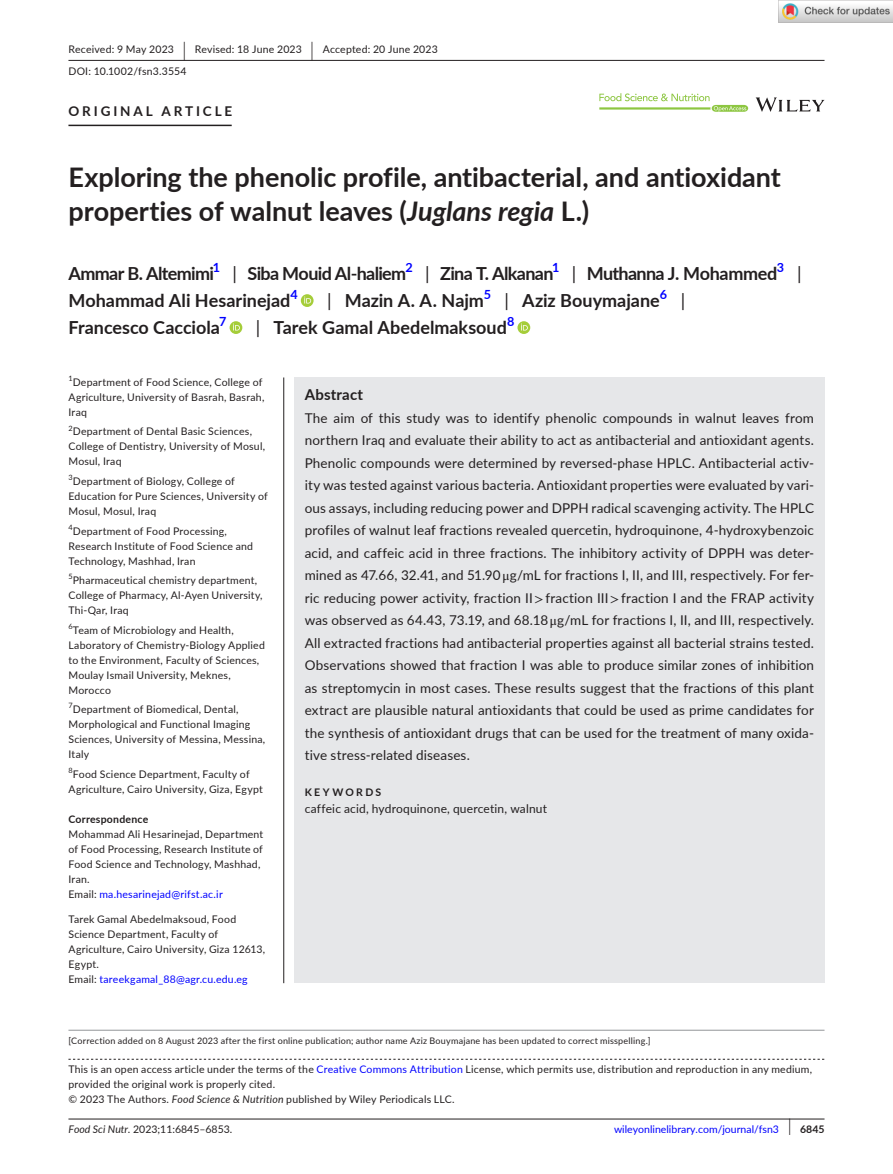
<style>
.page{position:relative;width:893px;height:1174px;background:#fff}
.page>*{position:absolute;margin:0;border:0;box-sizing:border-box;transform-origin:0 0}
.t1{font:700 27px/34.5px "Lato";color:#231f20}
.t2{font:700 18px "Lato";letter-spacing:-.005em;color:#231f20}
.t3{font:700 18px "Lato";letter-spacing:-.035em;color:#231f20}
.t4{font:700 18px "Lato";letter-spacing:-.025em;color:#231f20}
.t5{font:18px "Lato";color:#231f20}
.t6{font:700 15px "Lato";letter-spacing:.015em;color:#231f20}
.t7{font:13.5px/22.5px "Lato";letter-spacing:.01em;color:#231f20;text-align:justify}
.t8{font:700 13.5px "Lato";letter-spacing:.215em;color:#231f20}
.t9{font:700 12.6px "Lato";color:#00f}
.t10{font:12px "Lato";letter-spacing:.015em;color:#231f20}
.t11{font:10.5px/15px "Lato";letter-spacing:.02em;color:#231f20}
.t12{font:10.5px "Lato";color:#00f}
.t13{font:10.5px "Lato";color:#231f20}
.t14{font:700 10.5px "Lato";letter-spacing:.02em;color:#231f20}
.t15{font:700 10.5px "Lato";letter-spacing:.22em;color:#231f20}
.t16{font:9px "Lato";letter-spacing:.025em;color:#231f20}
.t17{font:7.35px "Lato";color:#231f20}
.s1{font-size:19.65px}
.s2{font-style:italic}
.s3{font-weight:400}
.s4{color:#00f}
.s5{font-family:"STIX"}
.s6{font-size:17.4px;color:#231f20}
.s7{font-weight:700;color:#231f20}
</style>
<div class="page">
<hr style="left:68px;top:1118px;width:756px;height:1px;background:#231f20">
<svg style="left:756px;top:97px;width:68px;height:15px"></svg>
<svg style="left:599px;top:93px;width:149px;height:19px"></svg>
<hr style="left:68px;top:60px;width:756px;height:1px;background:#231f20">
<hr style="left:68px;top:125px;width:164px;height:1px;background:#231f20">
<svg style="left:301px;top:294px;width:13px;height:13px"></svg>
<svg style="left:304px;top:296px;width:7px;height:7px"></svg>
<svg style="left:230px;top:321px;width:12px;height:13px"></svg>
<svg style="left:233px;top:323px;width:7px;height:7px"></svg>
<svg style="left:517px;top:321px;width:13px;height:13px"></svg>
<svg style="left:521px;top:323px;width:7px;height:7px"></svg>
<svg style="left:68px;top:1058px;width:756px;height:1px"></svg>
<hr style="left:283px;top:377px;width:1px;height:606px;background:#231f20">
<div style="left:294px;top:377px;width:530px;height:446px;background:#e6e7e9"></div>
<div style="left:294px;top:822px;width:530px;height:161px;background:#e6e7e9"></div>
<hr style="left:68px;top:1029px;width:756px;height:1px;background:#939598">
<img style="left:779px;top:0;width:114px;height:23px">
<p class="t11" style="left:68px;top:38px;width:371px;line-height:21.8px">Received: 9 May 2023 <span class="s1">|</span> Revised: 18 June 2023 <span class="s1">|</span> Accepted: 20 June 2023<br>DOI: 10.1002/fsn3.3554</p>
<p class="t8" style="left:68px;top:101px;width:165px">ORIGINAL ARTICLE</p>
<h1 class="t1" style="left:68px;top:159px;width:714px">Exploring the phenolic profile, antibacterial, and antioxidant properties of walnut leaves (<span class="s2">Juglans regia</span> L.)</h1>
<h2 class="t3" style="left:68px;top:260px;width:147px">Ammar B. Altemimi</h2>
<p class="t9" style="left:213px;top:258px;width:9px">1</p>
<h2 class="t3" style="left:232px;top:260px;width:175px"><span class="s3">|</span> Siba Mouid Al-haliem</h2>
<p class="t9" style="left:405px;top:258px;width:9px">2</p>
<h2 class="t3" style="left:425px;top:260px;width:130px"><span class="s3">|</span> Zina T. Alkanan</h2>
<p class="t9" style="left:552px;top:258px;width:9px">1</p>
<h2 class="t4" style="left:572px;top:260px;width:207px"><span class="s3">|</span> Muthanna J. Mohammed</h2>
<p class="t9" style="left:777px;top:258px;width:9px">3</p>
<h2 class="t5" style="left:797px;top:260px;width:6px">|</h2>
<h2 class="t2" style="left:68px;top:287px;width:223px">Mohammad Ali Hesarinejad</h2>
<p class="t9" style="left:290px;top:285px;width:9px">4</p>
<h2 class="t2" style="left:327px;top:287px;width:158px"><span class="s3">|</span> Mazin A. A. Najm</h2>
<p class="t9" style="left:484px;top:285px;width:9px">5</p>
<h2 class="t2" style="left:505px;top:287px;width:157px"><span class="s3">|</span> Aziz Bouymajane</h2>
<p class="t9" style="left:660px;top:285px;width:9px">6</p>
<h2 class="t5" style="left:681px;top:287px;width:6px">|</h2>
<h2 class="t2" style="left:68px;top:314px;width:153px">Francesco Cacciola</h2>
<p class="t9" style="left:219px;top:312px;width:9px">7</p>
<h2 class="t2" style="left:256px;top:314px;width:253px"><span class="s3">|</span> Tarek Gamal Abedelmaksoud</h2>
<p class="t9" style="left:507px;top:312px;width:9px">8</p>
<p class="t17" style="left:68px;top:373px;width:6px">1</p>
<p class="t11" style="left:68px;top:374px;width:197px;text-indent:4px">Department of Food Science, College of<br>Agriculture, University of Basrah, Basrah,<br>Iraq</p>
<p class="t11" style="left:68px;top:424px;width:198px"><sup>2</sup>Department of Dental Basic Sciences,<br>College of Dentistry, University of Mosul,<br>Mosul, Iraq</p>
<p class="t11" style="left:68px;top:473px;width:201px"><sup>3</sup>Department of Biology, College of<br>Education for Pure Sciences, University of<br>Mosul, Mosul, Iraq</p>
<p class="t11" style="left:68px;top:523px;width:186px"><sup>4</sup>Department of Food Processing,<br>Research Institute of Food Science and<br>Technology, Mashhad, Iran</p>
<p class="t11" style="left:68px;top:572px;width:196px"><sup>5</sup>Pharmaceutical chemistry department,<br>College of Pharmacy, Al-Ayen University,<br>Thi-Qar, Iraq</p>
<p class="t11" style="left:68px;top:622px;width:198px"><sup>6</sup>Team of Microbiology and Health,<br>Laboratory of Chemistry-Biology Applied to the Environment, Faculty of Sciences,<br>Moulay Ismail University, Meknes,<br>Morocco</p>
<p class="t11" style="left:68px;top:701px;width:198px"><sup>7</sup>Department of Biomedical, Dental,<br>Morphological and Functional Imaging<br>Sciences, University of Messina, Messina,<br>Italy</p>
<p class="t11" style="left:68px;top:766px;width:196px"><sup>8</sup>Food Science Department, Faculty of<br>Agriculture, Cairo University, Giza, Egypt</p>
<p class="t14" style="left:68px;top:811px;width:81px">Correspondence</p>
<p class="t11" style="left:68px;top:826px;width:196px">Mohammad Ali Hesarinejad, Department of Food Processing, Research Institute of<br>Food Science and Technology, Mashhad,<br>Iran.<br>Email: <span class="s4">ma.hesarinejad@rifst.ac.ir</span></p>
<p class="t11" style="left:68px;top:911px;width:198px">Tarek Gamal Abedelmaksoud, Food<br>Science Department, Faculty of<br>Agriculture, Cairo University, Giza 12613,<br>Egypt.<br>Email: <span class="s4">tareekgamal_88@agr.cu.edu.eg</span></p>
<h3 class="t6" style="left:305px;top:383px;width:60px">Abstract</h3>
<p class="t7" style="left:305px;top:406px;width:511px">The aim of this study was to identify phenolic compounds in walnut leaves from northern Iraq and evaluate their ability to act as antibacterial and antioxidant agents.<br>Phenolic compounds were determined by reversed-phase HPLC. Antibacterial activ&shy;ity was tested against various bacteria. Antioxidant properties were evaluated by vari&shy;ous assays, including reducing power and DPPH radical scavenging activity. The HPLC profiles of walnut leaf fractions revealed quercetin, hydroquinone, 4-hydroxybenzoic acid, and caffeic acid in three fractions. The inhibitory activity of DPPH was deter&shy;mined as 47.66, 32.41, and 51.90 <span class="s5">μ</span>g/mL for fractions I, II, and III, respectively. For fer&shy;ric reducing power activity, fraction II <span class="s5">&gt;</span> fraction III <span class="s5">&gt;</span> fraction I and the FRAP activity was observed as 64.43, 73.19, and 68.18 <span class="s5">μ</span>g/mL for fractions I, II, and III, respectively.<br>All extracted fractions had antibacterial properties against all bacterial strains tested.<br>Observations showed that fraction I was able to produce similar zones of inhibition as streptomycin in most cases. These results suggest that the fractions of this plant extract are plausible natural antioxidants that could be used as prime candidates for the synthesis of antioxidant drugs that can be used for the treatment of many oxida&shy;tive stress-related diseases.</p>
<p class="t15" style="left:305px;top:784px;width:78px">KEYWORDS</p>
<p class="t10" style="left:305px;top:799px;width:244px">caffeic acid, hydroquinone, quercetin, walnut</p>
<p class="t16" style="left:68px;top:1034px;width:583px">[Correction added on 8 August 2023 after the first online publication; author name Aziz Bouymajane has been updated to correct misspelling.]</p>
<p class="t11" style="left:68px;top:1061px;width:745px">This is an open access article under the terms of the <span class="s4">Creative Commons Attribution</span> License, which permits use, distribution and reproduction in any medium, provided the original work is properly cited.<br>© 2023 The Authors. <span class="s2">Food Science &amp; Nutrition</span> published by Wiley Periodicals LLC.</p>
<p class="t13" style="left:68px;top:1121px;width:165px"><span class="s2">Food Sci Nutr.</span> 2023;11:6845–6853.</p>
<p class="t12" style="left:614px;top:1121px;width:212px">wileyonlinelibrary.com/journal/fsn3 <span class="s6">|</span> <span class="s7">6845</span></p>
</div>
